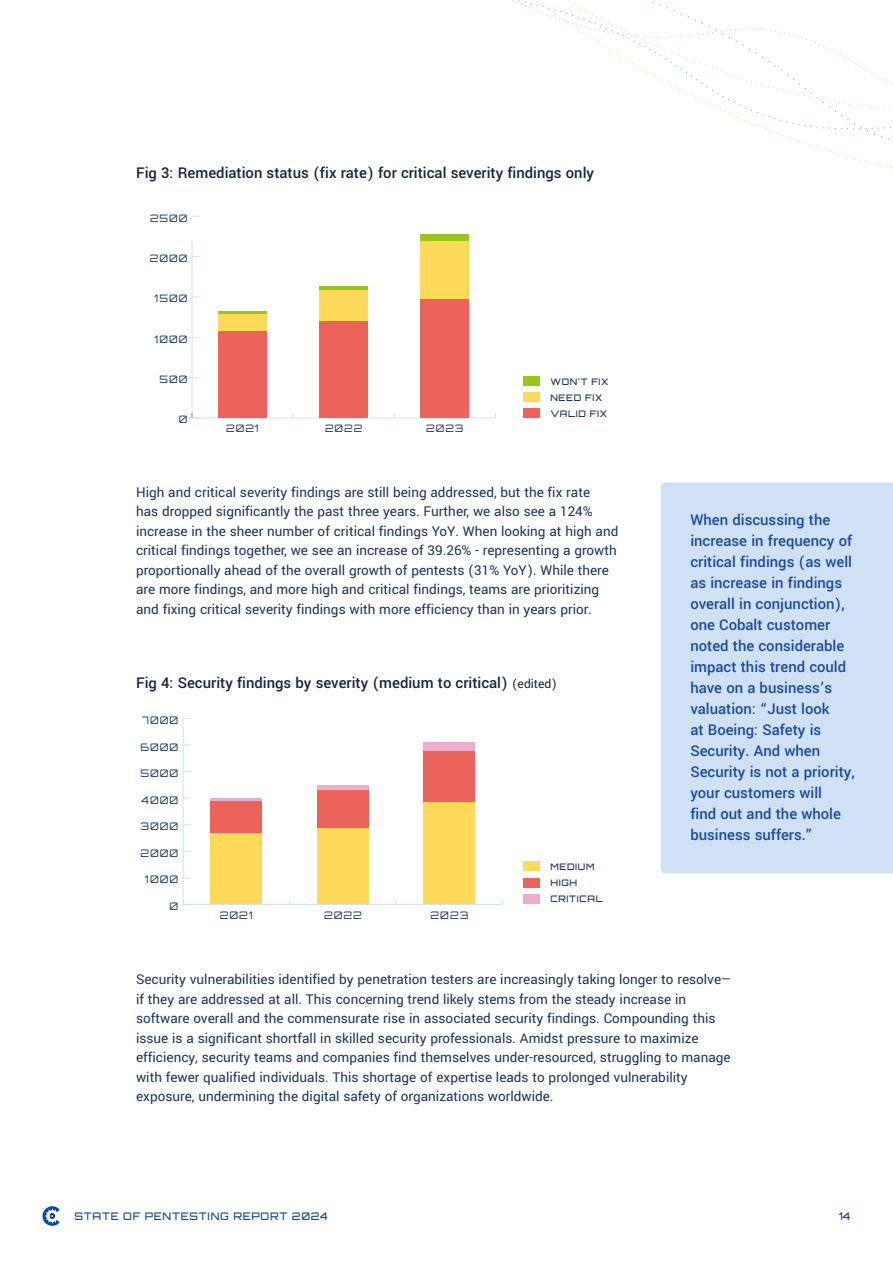
<style>
.page{position:relative;width:893px;height:1263px;background:#fff}
.page>*{position:absolute;margin:0;border:0;box-sizing:border-box;transform-origin:0 0}
.t1{font:500 16.5px/21px "Yantramanav";color:#1b4c9c}
.t2{font:500 16.5px "Yantramanav";color:#17253f}
.t3{font:15px/19.5px "Yantramanav";color:#1c355d}
.t4{font:500 10.5px "Orbitron";letter-spacing:.07em;color:#1b4c9c}
.t5{font:300 10.35px "Orbitron";letter-spacing:.1em;color:#1c355d}
.t6{font:300 10.2px "Orbitron";letter-spacing:.1em;color:#1c355d}
.t7{font:500 9px/16.2px "Orbitron";letter-spacing:.075em;color:#1c355d}
.s1{font-weight:400;font-size:13.5px}
</style>
<div class="page">
<svg style="left:43px;top:1206px;width:17px;height:20px"></svg>
<svg style="left:512px;top:0;width:381px;height:139px"></svg>
<hr style="left:183px;top:904px;width:320px;height:1px;background:#d1e1f5">
<hr style="left:183px;top:718px;width:1px;height:186px;background:#d1e1f5">
<hr style="left:211px;top:798px;width:51px;height:3px;background:#edacce">
<div style="left:317px;top:785px;width:51px;height:5px;background:#edacce"></div>
<div style="left:424px;top:742px;width:51px;height:9px;background:#edacce"></div>
<div style="left:211px;top:801px;width:51px;height:32px;background:#ec635c"></div>
<div style="left:317px;top:790px;width:51px;height:38px;background:#ec635c"></div>
<div style="left:424px;top:751px;width:51px;height:51px;background:#ec635c"></div>
<div style="left:211px;top:833px;width:51px;height:71px;background:#ffd95a"></div>
<div style="left:317px;top:828px;width:51px;height:76px;background:#ffd95a"></div>
<div style="left:424px;top:802px;width:51px;height:102px;background:#ffd95a"></div>
<div style="left:523px;top:862px;width:17px;height:9px;background:#ffd95a"></div>
<div style="left:523px;top:878px;width:17px;height:9px;background:#ec635c"></div>
<div style="left:523px;top:894px;width:17px;height:9px;background:#edacce"></div>
<div style="left:661px;top:482px;width:232px;height:391px;background:#d1e1f5"></div>
<hr style="left:192px;top:418px;width:303px;height:1px;background:#d1e1f5">
<hr style="left:192px;top:241px;width:1px;height:177px;background:#d1e1f5">
<svg style="left:192px;top:413px;width:8px;height:6px"></svg>
<svg style="left:218px;top:311px;width:49px;height:4px"></svg>
<hr style="left:319px;top:286px;width:49px;height:4px;background:#9ec41a">
<div style="left:420px;top:235px;width:49px;height:6px;background:#9ec41a"></div>
<div style="left:218px;top:315px;width:49px;height:17px;background:#ffd95a"></div>
<div style="left:319px;top:290px;width:49px;height:32px;background:#ffd95a"></div>
<div style="left:420px;top:241px;width:49px;height:59px;background:#ffd95a"></div>
<div style="left:218px;top:331px;width:49px;height:86px;background:#ec635c"></div>
<div style="left:319px;top:321px;width:49px;height:96px;background:#ec635c"></div>
<div style="left:420px;top:299px;width:49px;height:118px;background:#ec635c"></div>
<div style="left:523px;top:393px;width:17px;height:9px;background:#ffd95a"></div>
<div style="left:523px;top:377px;width:17px;height:9px;background:#9dc41a"></div>
<div style="left:523px;top:409px;width:17px;height:9px;background:#ec635c"></div>
<p class="t2" style="left:136px;top:163px;width:459px">Fig 3: Remediation status (fix rate) for critical severity findings only</p>
<p class="t6" style="left:150px;top:211px;width:39px">2500</p>
<p class="t6" style="left:150px;top:252px;width:39px">2000</p>
<p class="t6" style="left:154px;top:292px;width:34px">1500</p>
<p class="t6" style="left:154px;top:332px;width:34px">1000</p>
<p class="t6" style="left:160px;top:373px;width:29px">500</p>
<p class="t6" style="left:179px;top:413px;width:10px">0</p>
<p class="t6" style="left:226px;top:422px;width:34px">2021</p>
<p class="t6" style="left:325px;top:422px;width:39px">2022</p>
<p class="t6" style="left:426px;top:422px;width:39px">2023</p>
<p class="t7" style="left:550px;top:373px;width:60px">WON'T FIX</p>
<p class="t7" style="left:550px;top:405px;width:58px">VALID FIX</p>
<p class="t7" style="left:550px;top:389px;width:53px">NEED FIX</p>
<p class="t3" style="left:136px;top:482px;width:484px">High and critical severity findings are still being addressed, but the fix rate<br>has dropped significantly the past three years. Further, we also see a 124% increase in the sheer number of critical findings YoY. When looking at high and critical findings together, we see an increase of 39.26% - representing a growth proportionally ahead of the overall growth of pentests (31% YoY). While there are more findings, and more high and critical findings, teams are prioritizing and fixing critical severity findings with more efficiency than in years prior.</p>
<p class="t2" style="left:136px;top:673px;width:422px">Fig 4: Security findings by severity (medium to critical) <span class="s1">(edited)</span></p>
<p class="t5" style="left:142px;top:713px;width:37px">7000</p>
<p class="t5" style="left:141px;top:740px;width:39px">6000</p>
<p class="t5" style="left:140px;top:767px;width:39px">5000</p>
<p class="t5" style="left:141px;top:793px;width:38px">4000</p>
<p class="t5" style="left:140px;top:820px;width:39px">3000</p>
<p class="t5" style="left:140px;top:846px;width:39px">2000</p>
<p class="t5" style="left:145px;top:873px;width:35px">1000</p>
<p class="t5" style="left:169px;top:899px;width:10px">0</p>
<p class="t5" style="left:220px;top:908px;width:35px">2021</p>
<p class="t5" style="left:324px;top:908px;width:39px">2022</p>
<p class="t5" style="left:431px;top:908px;width:39px">2023</p>
<p class="t7" style="left:550px;top:858px;width:54px">MEDIUM<br>HIGH<br>CRITICAL</p>
<p class="t1" style="left:690px;top:509px;width:166px">When discussing the increase in frequency of critical findings (as well as increase in findings overall in conjunction), one Cobalt customer noted the considerable impact this trend could have on a business’s valuation: “Just look<br>at Boeing: Safety is<br>Security. And when<br>Security is not a priority, your customers will<br>find out and the whole business suffers.”</p>
<p class="t3" style="left:136px;top:970px;width:598px">Security vulnerabilities identified by penetration testers are increasingly taking longer to resolve— if they are addressed at all. This concerning trend likely stems from the steady increase in software overall and the commensurate rise in associated security findings. Compounding this issue is a significant shortfall in skilled security professionals. Amidst pressure to maximize efficiency, security teams and companies find themselves under-resourced, struggling to manage with fewer qualified individuals. This shortage of expertise leads to prolonged vulnerability exposure, undermining the digital safety of organizations worldwide.</p>
<p class="t4" style="left:74px;top:1210px;width:255px">STATE OF PENTESTING REPORT 2024</p>
<p class="t4" style="left:839px;top:1210px;width:13px">14</p>
</div>
